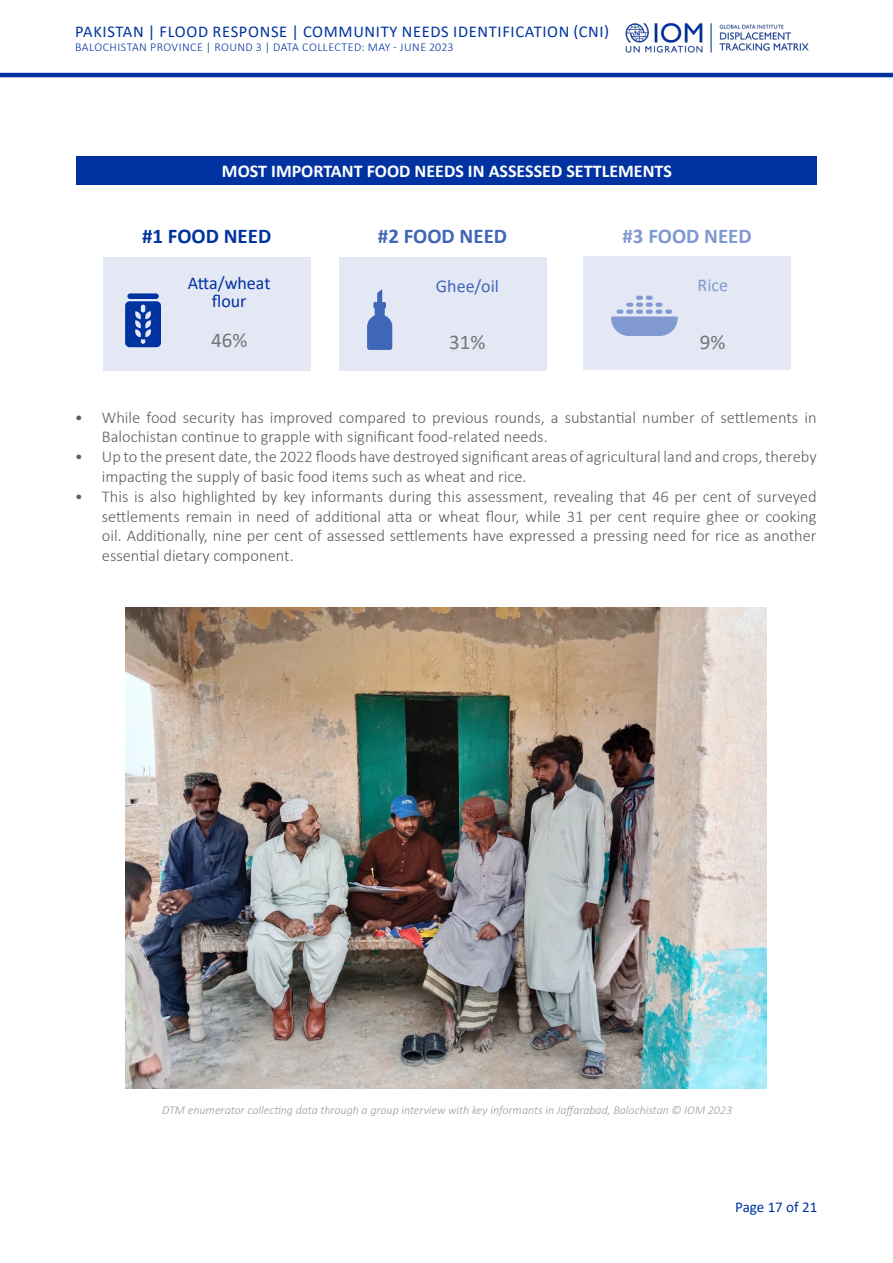
<style>
.page{position:relative;width:893px;height:1263px;background:#fff}
.page>*{position:absolute;margin:0;border:0;box-sizing:border-box;transform-origin:0 0}
.t1{font:700 21px "Calibri";color:#0033a0}
.t2{font:700 21px "Calibri";color:#4066b8}
.t3{font:700 21px "Calibri";color:#8099d0}
.t4{font:21px "Calibri";color:#757679}
.t5{font:700 18px "Calibri";color:#fff}
.t6{font:18px/18px "Calibri";color:#0033a0;text-align:center}
.t7{font:18px "Calibri";color:#4066b8}
.t8{font:18px "Calibri";color:#8099d0}
.t9{font:300 16.5px/19.8px "Calibri";color:#5d5d60}
.t10{font:16.5px "Calibri";letter-spacing:.04em;color:#0033a0}
.t11{font:15px "Calibri";color:#0033a0}
.Figures{font:italic 300 12px "Calibri";color:#999b9e}
.t12{font:300 12px "Calibri";letter-spacing:.04em;color:#0033a0}
</style>
<div class="page">
<hr style="left:0;top:73px;width:893px;height:4px;background:#0033a0">
<img style="left:625px;top:23px;width:184px;height:30px">
<div style="left:76px;top:156px;width:741px;height:28px;background:#0033a1"></div>
<div style="left:103px;top:257px;width:208px;height:114px;background:#e4e8f5"></div>
<svg style="left:125px;top:301px;width:36px;height:46px;background:#2450ad"></svg>
<div style="left:127px;top:293px;width:32px;height:6px;background:#0033a0;border-radius:3px"></div>
<div style="left:339px;top:257px;width:207px;height:114px;background:#e4e8f5"></div>
<svg style="left:367px;top:289px;width:25px;height:61px"></svg>
<div style="left:583px;top:256px;width:208px;height:114px;background:#e4e8f5"></div>
<svg style="left:611px;top:296px;width:67px;height:40px"></svg>
<img style="left:125px;top:607px;width:641px;height:481px">
<p class="t10" style="left:75px;top:20px;width:535px">PAKISTAN | FLOOD RESPONSE | COMMUNITY NEEDS IDENTIFICATION (CNI)</p>
<p class="t12" style="left:75px;top:40px;width:380px">BALOCHISTAN PROVINCE | ROUND 3 | DATA COLLECTED: MAY - JUNE 2023</p>
<p class="t5" style="left:222px;top:158px;width:451px">MOST IMPORTANT FOOD NEEDS IN ASSESSED SETTLEMENTS</p>
<p class="t1" style="left:142px;top:221px;width:131px">#1 FOOD NEED</p>
<p class="t2" style="left:378px;top:221px;width:131px">#2 FOOD NEED</p>
<p class="t7" style="left:436px;top:273px;width:65px">Ghee/oil</p>
<p class="t6" style="left:188px;top:273px;width:84px">Atta/wheat flour</p>
<p class="t4" style="left:211px;top:326px;width:38px">46%</p>
<p class="t4" style="left:449px;top:328px;width:38px">31%</p>
<p class="t3" style="left:622px;top:221px;width:131px">#3 FOOD NEED</p>
<p class="t8" style="left:697px;top:272px;width:32px">Rice</p>
<p class="t4" style="left:700px;top:328px;width:27px">9%</p>
<p class="t9" style="left:102px;top:407px;width:716px;text-indent:-27px">• While food security has improved compared to previous rounds, a substantial number of settlements in<br>Balochistan continue to grapple with significant food-related needs.</p>
<p class="t9" style="left:102px;top:447px;width:716px;text-indent:-27px">• Up to the present date, the 2022 floods have destroyed significant areas of agricultural land and crops, thereby impacting the supply of basic food items such as wheat and rice.</p>
<p class="t9" style="left:102px;top:486px;width:716px;text-align:justify;text-indent:-27px">• This is also highlighted by key informants during this assessment, revealing that 46 per cent of surveyed settlements remain in need of additional atta or wheat flour, while 31 per cent require ghee or cooking oil. Additionally, nine per cent of assessed settlements have expressed a pressing need for rice as another essential dietary component.</p>
<p class="Figures" style="left:162px;top:1102px;width:572px">DTM enumerator collecting data through a group interview with key informants in Jaffarabad, Balochistan © IOM 2023</p>
<p class="t11" style="left:735px;top:1197px;width:84px">Page 17 of 21</p>
</div>
